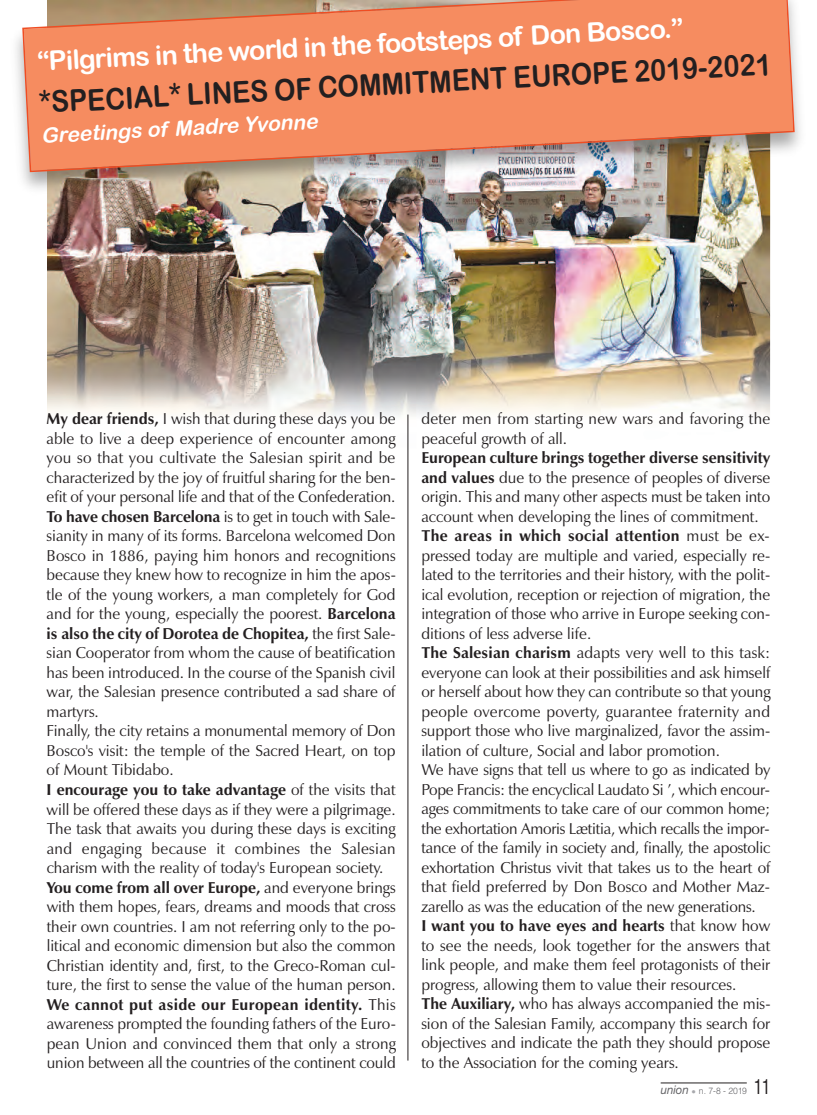
<style>
.page{position:relative;width:817px;height:1115px;background:#fff}
.page>*{position:absolute;margin:0;border:0;box-sizing:border-box;transform-origin:0 0}
.t1{font:30px "Arial Rounded MT Bold";color:#231f20;scale:.9 1}
.t2{font:27px "Arial Rounded MT Bold";color:#fff}
.t3{font:italic 21px "Arial Rounded MT Bold";color:#fff}
.t4{font:condensed 21px "Helvetica Neue";color:#231f20;scale:.8 1}
.t5{font:15.9px/19.5px "Zapf Humanist 601 BT";color:#231f20}
.t6{font:300 9px "Helvetica";color:#636366;scale:.95 1}
.s1{font-weight:700}
.s2{font-family:"Helvetica Neue LT Pro";font-weight:400;font-style:italic;font-size:12px}
.s3{color:#a8a9ad}
</style>
<div class="page">
<hr style="left:660px;top:1082px;width:86px;height:1px;background:#231f20">
<img style="left:47px;top:198px;width:723px;height:304px">
<img style="left:16px;top:35px;width:784px;height:163px">
<svg style="left:21px;top:0;width:774px;height:173px;background:#e98f69"></svg>
<hr style="left:407px;top:414px;width:1px;height:646px;background:#231f20">
<h2 class="t2" style="left:36px;top:46px;width:648px;rotate:-3deg">“Pilgrims in the world in the footsteps of Don Bosco.”</h2>
<h1 class="t1" style="left:38px;top:85px;width:815px;rotate:-3deg">*SPECIAL* LINES OF COMMITMENT EUROPE 2019-2021</h1>
<h3 class="t3" style="left:40px;top:123px;width:278px;rotate:-3deg">Greetings of Madre Yvonne</h3>
<p class="t5" style="left:47px;top:409px;width:351px"><span class="s1">My dear friends,</span> I wish that during these days you be able to live a deep experience of encounter among you so that you cultivate the Salesian spirit and be characterized by the joy of fruitful sharing for the ben&shy;efit of your personal life and that of the Confederation.<br><span class="s1">To have chosen Barcelona</span> is to get in touch with Sale&shy;sianity in many of its forms. Barcelona welcomed Don Bosco in 1886, paying him honors and recognitions because they knew how to recognize in him the apos&shy;tle of the young workers, a man completely for God and for the young, especially the poorest. <span class="s1">Barcelona is also the city of Dorotea de Chopitea,</span> the first Sale&shy;sian Cooperator from whom the cause of beatification has been introduced. In the course of the Spanish civil war, the Salesian presence contributed a sad share of martyrs.<br>Finally, the city retains a monumental memory of Don Bosco's visit: the temple of the Sacred Heart, on top of Mount Tibidabo.<br><span class="s1">I encourage you to take advantage</span> of the visits that will be offered these days as if they were a pilgrimage.<br>The task that awaits you during these days is exciting and engaging because it combines the Salesian charism with the reality of today's European society.<br><span class="s1">You come from all over Europe,</span> and everyone brings with them hopes, fears, dreams and moods that cross their own countries. I am not referring only to the po&shy;litical and economic dimension but also the common Christian identity and, first, to the Greco-Roman cul&shy;ture, the first to sense the value of the human person.<br><span class="s1">We cannot put aside our European identity.</span> This awareness prompted the founding fathers of the Euro&shy;pean Union and convinced them that only a strong union between all the countries of the continent could</p>
<p class="t5" style="left:421px;top:408px;width:350px">deter men from starting new wars and favoring the peaceful growth of all.</p>
<p class="t5" style="left:421px;top:447px;width:350px"><span class="s1">European culture brings together diverse sensitivity and values</span> due to the presence of peoples of diverse origin. This and many other aspects must be taken into account when developing the lines of commitment.<br><span class="s1">The areas in which social attention</span> must be ex&shy;pressed today are multiple and varied, especially re&shy;lated to the territories and their history, with the polit&shy;ical evolution, reception or rejection of migration, the integration of those who arrive in Europe seeking con&shy;ditions of less adverse life.<br><span class="s1">The Salesian charism</span> adapts very well to this task: everyone can look at their possibilities and ask himself or herself about how they can contribute so that young people overcome poverty, guarantee fraternity and support those who live marginalized, favor the assim&shy;ilation of culture, Social and labor promotion.<br>We have signs that tell us where to go as indicated by Pope Francis: the encyclical Laudato Si ’, which encour&shy;ages commitments to take care of our common home; the exhortation Amoris Lætitia, which recalls the impor&shy;tance of the family in society and, finally, the apostolic exhortation Christus vivit that takes us to the heart of that field preferred by Don Bosco and Mother Maz&shy;zarello as was the education of the new generations.<br><span class="s1">I want you to have eyes and hearts</span> that know how to see the needs, look together for the answers that link people, and make them feel protagonists of their progress, allowing them to value their resources.<br><span class="s1">The Auxiliary,</span> who has always accompanied the mis&shy;sion of the Salesian Family, accompany this search for objectives and indicate the path they should propose to the Association for the coming years.</p>
<p class="t6" style="left:660px;top:1082px;width:92px"><span class="s2">union</span> <span class="s3">•</span> n. 7-8 - 2019</p>
<h3 class="t4" style="left:754px;top:1078px;width:22px">11</h3>
</div>
